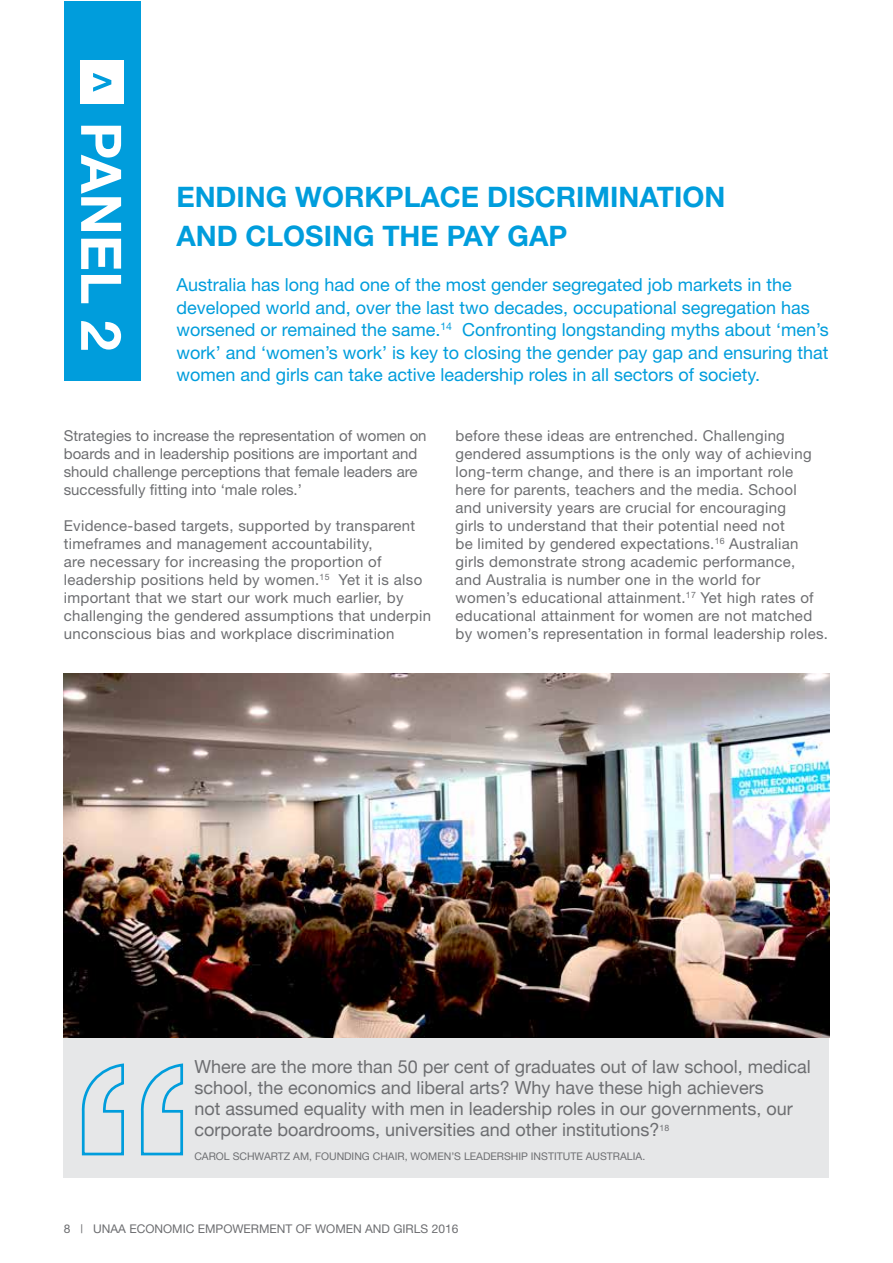
<style>
.page{position:relative;width:893px;height:1263px;background:#fff}
.page>*{position:absolute;margin:0;border:0;box-sizing:border-box;transform-origin:0 0}
.t1{font:700 55.95px "Helvetica Neue";color:#fff}
.t2{font:700 28.35px/39.3px "Helvetica Neue";color:#009ddc}
.t3{font:18px/22.5px "Helvetica Neue";color:#009ddc}
.t4{font:18px/21px "Helvetica Neue";color:#6d6e71}
.t5{font:15px/18px "Helvetica Neue";letter-spacing:.02em;color:#6d6e71}
.t6{font:15px/18px "Helvetica Neue";color:#6d6e71}
.t7{font:12px "Helvetica Neue";color:#6d6e71}
.t8{font:10.5px "Helvetica Neue";color:#6d6e71}
</style>
<div class="page">
<img style="left:64px;top:674px;width:765px;height:363px">
<div style="left:64px;top:1px;width:76px;height:380px;background:#009ddc"></div>
<div style="left:80px;top:60px;width:44px;height:44px;background:#fff"></div>
<svg style="left:93px;top:73px;width:18px;height:19px"></svg>
<div style="left:64px;top:1044px;width:765px;height:133px;background:#e6e7e8"></div>
<svg style="left:81px;top:1063px;width:103px;height:93px"></svg>
<h1 class="t1" style="left:136px;top:122px;width:231px;rotate:90deg">PANEL 2</h1>
<h2 class="t2" style="left:176px;top:176px;width:551px">ENDING WORKPLACE DISCRIMINATION<br>AND CLOSING THE PAY GAP</h2>
<p class="t3" style="left:176px;top:273px;width:654px">Australia has long had one of the most gender segregated job markets in the developed world and, over the last two decades, occupational segregation has worsened or remained the same.<sup>14</sup> Confronting longstanding myths about ‘men’s work’ and ‘women’s work’ is key to closing the gender pay gap and ensuring that women and girls can take active leadership roles in all sectors of society.</p>
<p class="t6" style="left:64px;top:427px;width:364px">Strategies to increase the representation of women on boards and in leadership positions are important and should challenge perceptions that female leaders are successfully fitting into ‘male roles.’</p>
<p class="t5" style="left:64px;top:517px;width:369px">Evidence-based targets, supported by transparent timeframes and management accountability,<br>are necessary for increasing the proportion of leadership positions held by women.<sup>15</sup> Yet it is also important that we start our work much earlier, by challenging the gendered assumptions that underpin unconscious bias and workplace discrimination</p>
<p class="t5" style="left:455px;top:427px;width:374px">before these ideas are entrenched. Challenging gendered assumptions is the only way of achieving long-term change, and there is an important role<br>here for parents, teachers and the media. School<br>and university years are crucial for encouraging<br>girls to understand that their potential need not<br>be limited by gendered expectations.<sup>16</sup> Australian girls demonstrate strong academic performance,<br>and Australia is number one in the world for<br>women’s educational attainment.<sup>17</sup> Yet high rates of educational attainment for women are not matched by women’s representation in formal leadership roles.</p>
<p class="t4" style="left:194px;top:1055px;width:618px">Where are the more than 50 per cent of graduates out of law school, medical school, the economics and liberal arts? Why have these high achievers<br>not assumed equality with men in leadership roles in our governments, our corporate boardrooms, universities and other institutions?<sup>18</sup></p>
<p class="t8" style="left:194px;top:1149px;width:452px">CAROL SCHWARTZ AM, FOUNDING CHAIR, WOMEN’S LEADERSHIP INSTITUTE AUSTRALIA.</p>
<p class="t7" style="left:64px;top:1221px;width:396px">8 | UNAA ECONOMIC EMPOWERMENT OF WOMEN AND GIRLS 2016</p>
</div>
